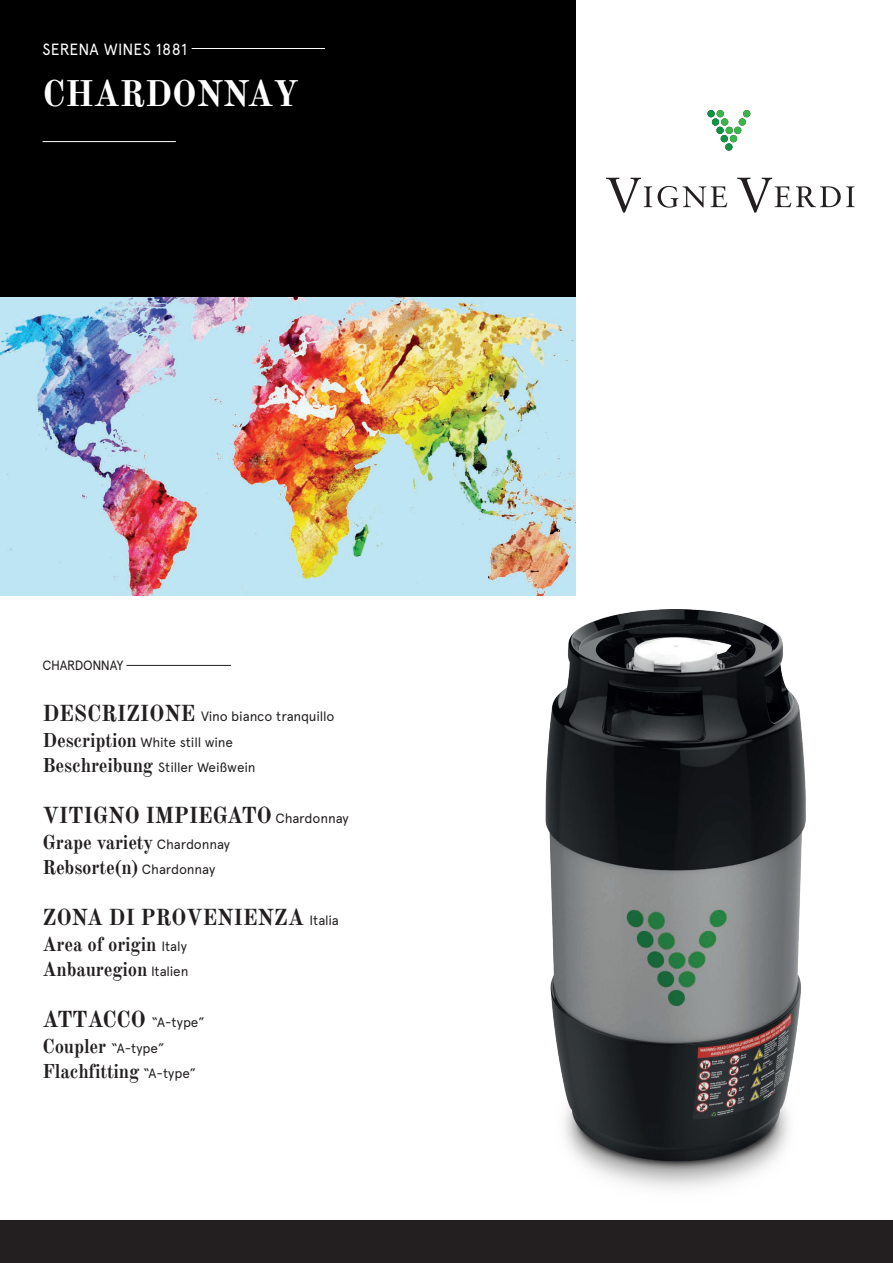
<style>
.page{position:relative;width:893px;height:1263px;background:#fff}
.page>*{position:absolute;margin:0;border:0;box-sizing:border-box;transform-origin:0 0}
.t1{font:700 36px "Old Standard TT";letter-spacing:-.01em;color:#fff}
.Base{font:700 22.5px "Old Standard TT";letter-spacing:-.01em;color:#231f20;scale:.96 1}
.Base-2{font:700 19.5px "Old Standard TT";letter-spacing:-.01em;color:#231f20;scale:.96 1}
.t2{font:16.2px "Apercu Pro";letter-spacing:.01em;color:#fff;scale:.96 1}
.Base-3{font:13.5px "Apercu Pro";letter-spacing:-.01em;color:#231f20}
.Base-4{font:13.5px "Apercu Pro";letter-spacing:-.01em;color:#231f20;scale:.96 1}
.s1{font-family:"Old Standard TT";font-weight:700;font-size:22.5px}
.s2{font-family:"Old Standard TT";font-weight:700;font-size:19.5px}
.s3{font-family:"Apercu Pro";font-weight:400;font-size:13.5px}
</style>
<div class="page">
<hr style="left:126px;top:665px;width:105px;height:1px;background:#231f20">
<div style="left:0;top:1220px;width:893px;height:43px;background:#231f20"></div>
<div style="left:0;top:0;width:575px;height:298px;background:#000"></div>
<div style="left:743px;top:110px;width:7px;height:7px;background:#3ab54a;border-radius:50%"></div>
<div style="left:707px;top:110px;width:8px;height:7px;background:#0d9344;border-radius:50%"></div>
<div style="left:717px;top:110px;width:7px;height:7px;background:#3ab54a;border-radius:50%"></div>
<div style="left:712px;top:118px;width:7px;height:8px;background:#0d9344;border-radius:50%"></div>
<div style="left:721px;top:118px;width:7px;height:8px;background:#3ab54a;border-radius:50%"></div>
<div style="left:739px;top:118px;width:7px;height:8px;background:#3ab54a;border-radius:50%"></div>
<div style="left:716px;top:127px;width:8px;height:7px;background:#0d9344;border-radius:50%"></div>
<div style="left:734px;top:127px;width:7px;height:7px;background:#3ab54a;border-radius:50%"></div>
<div style="left:726px;top:127px;width:7px;height:7px;background:#3ab54a;border-radius:50%"></div>
<div style="left:725px;top:143px;width:7px;height:8px;background:#0d9344;border-radius:50%"></div>
<div style="left:721px;top:135px;width:7px;height:7px;background:#0d9344;border-radius:50%"></div>
<div style="left:730px;top:135px;width:7px;height:7px;background:#3ab54a;border-radius:50%"></div>
<svg style="left:606px;top:178px;width:46px;height:35px"></svg>
<svg style="left:658px;top:186px;width:69px;height:22px"></svg>
<svg style="left:737px;top:178px;width:117px;height:35px"></svg>
<img style="left:0;top:298px;width:575px;height:297px">
<hr style="left:192px;top:48px;width:133px;height:1px;background:#fff">
<hr style="left:43px;top:141px;width:133px;height:1px;background:#fff">
<img style="left:425px;top:546px;width:381px;height:642px">
<p class="t2" style="left:43px;top:37px;width:152px">SERENA WINES 1881</p>
<p class="t1" style="left:43px;top:72px;width:258px">CHARDONNAY</p>
<p class="Base-4" style="left:43px;top:655px;width:86px">CHARDONNAY</p>
<p class="Base-3" style="left:43px;top:706px;width:293px"><span class="s1">DESCRIZIONE</span> Vino bianco tranquillo</p>
<p class="Base-3" style="left:43px;top:732px;width:192px"><span class="s2">Description</span> White still wine</p>
<p class="Base-3" style="left:43px;top:757px;width:215px"><span class="s2">Beschreibung</span> Stiller Weißwein</p>
<p class="Base" style="left:43px;top:802px;width:320px">VITIGNO IMPIEGATO <span class="s3">Chardonnay</span></p>
<p class="Base-2" style="left:43px;top:830px;width:197px">Grape variety <span class="s3">Chardonnay</span></p>
<p class="Base-2" style="left:43px;top:856px;width:181px">Rebsorte(n) <span class="s3">Chardonnay</span></p>
<p class="Base" style="left:43px;top:904px;width:310px">ZONA DI PROVENIENZA <span class="s3">Italia</span></p>
<p class="Base-2" style="left:43px;top:932px;width:152px">Area of origin <span class="s3">Italy</span></p>
<p class="Base-2" style="left:43px;top:958px;width:154px">Anbauregion <span class="s3">Italien</span></p>
<p class="Base-3" style="left:43px;top:1012px;width:164px"><span class="s1">ATTACCO</span> “A-type”</p>
<p class="Base-3" style="left:43px;top:1038px;width:124px"><span class="s2">Coupler</span> “A-type”</p>
<p class="Base-2" style="left:43px;top:1060px;width:162px">Flachfitting <span class="s3">“A-type”</span></p>
</div>
